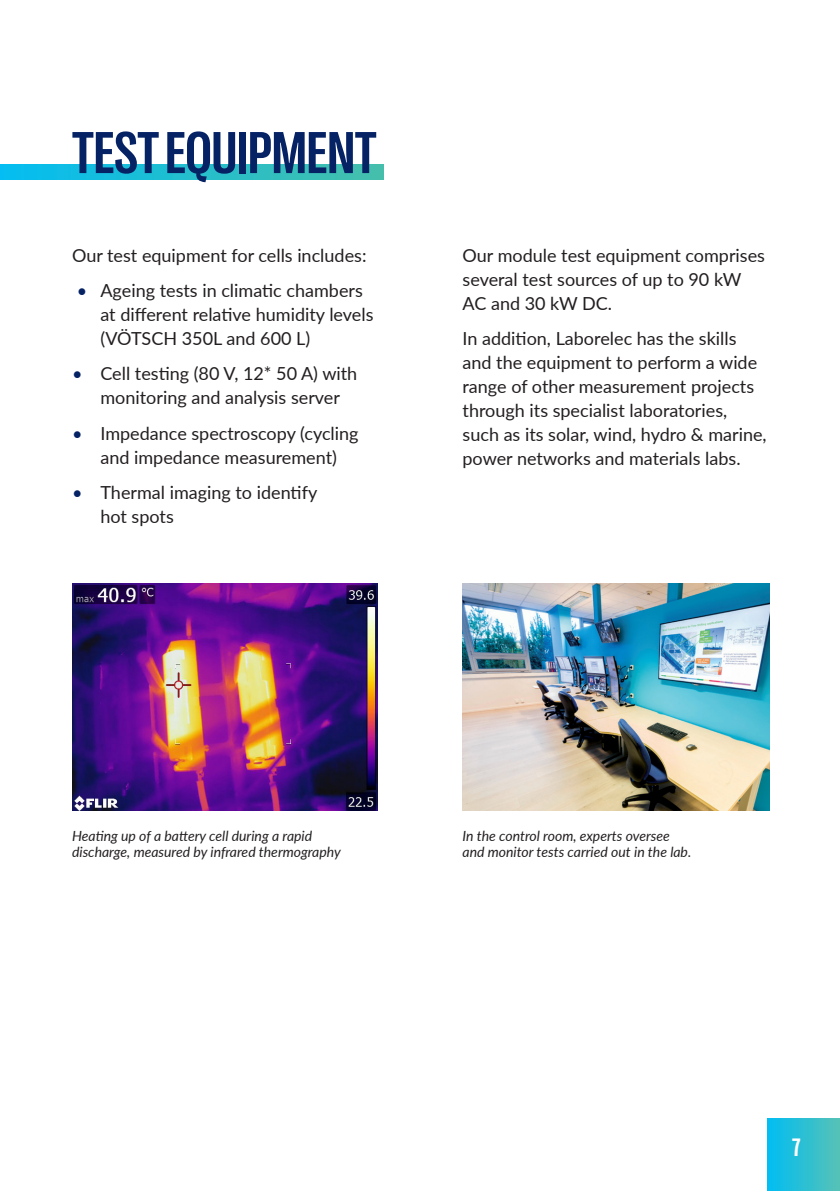
<style>
.page{position:relative;width:840px;height:1191px;background:#fff}
.page>*{position:absolute;margin:0;border:0;box-sizing:border-box;transform-origin:0 0}
.t1{font:700 condensed 60px "Right Grotesk";color:#052265}
.t2{font:700 condensed 25.6px "Right Grotesk";color:#fff}
.Body{font:18px/24px "Lato";color:#231f20}
.Body-2{font:italic 14px "Lato";color:#231f20}
.s1{color:#052265}
</style>
<div class="page">
<img style="left:72px;top:583px;width:305px;height:227px">
<img style="left:462px;top:583px;width:306px;height:227px">
<div style="left:0;top:164px;width:383px;height:16px;background:linear-gradient(to right,#03bdf1,#45bfaa)"></div>
<div style="left:767px;top:1119px;width:72px;height:72px;background:linear-gradient(to right,#00bdf2,#54c2b8)"></div>
<p class="t1" style="left:72px;top:121px;width:306px">TEST EQUIPMENT</p>
<p class="Body" style="left:72px;top:242px;width:296px">Our test equipment for cells includes:</p>
<p class="Body" style="left:100px;top:278px;width:274px;text-indent:-24px"><span class="s1">•</span> Ageing tests in climatic chambers at different relative humidity levels (VÖTSCH 350L and 600 L)</p>
<p class="Body" style="left:100px;top:361px;width:258px;text-indent:-28px"><span class="s1">•</span> Cell testing (80 V, 12* 50 A) with monitoring and analysis server</p>
<p class="Body" style="left:72px;top:420px;width:288px;text-align:center"><span class="s1">•</span> Impedance spectroscopy (cycling and impedance measurement)</p>
<p class="Body" style="left:100px;top:480px;width:218px;text-indent:-28px"><span class="s1">•</span> Thermal imaging to identify hot spots</p>
<p class="Body" style="left:462px;top:242px;width:304px">Our module test equipment comprises several test sources of up to 90 kW<br>AC and 30 kW DC.</p>
<p class="Body" style="left:462px;top:326px;width:305px">In addition, Laborelec has the skills and the equipment to perform a wide range of other measurement projects through its specialist laboratories, such as its solar, wind, hydro &amp; marine, power networks and materials labs.</p>
<p class="Body-2" style="left:72px;top:826px;width:241px">Heating up of a battery cell during a rapid</p>
<p class="Body-2" style="left:72px;top:842px;width:270px">discharge, measured by infrared thermography</p>
<p class="Body-2" style="left:462px;top:826px;width:209px">In the control room, experts oversee</p>
<p class="Body-2" style="left:462px;top:842px;width:230px">and monitor tests carried out in the lab.</p>
<p class="t2" style="left:791px;top:1134px;width:10px">7</p>
</div>
